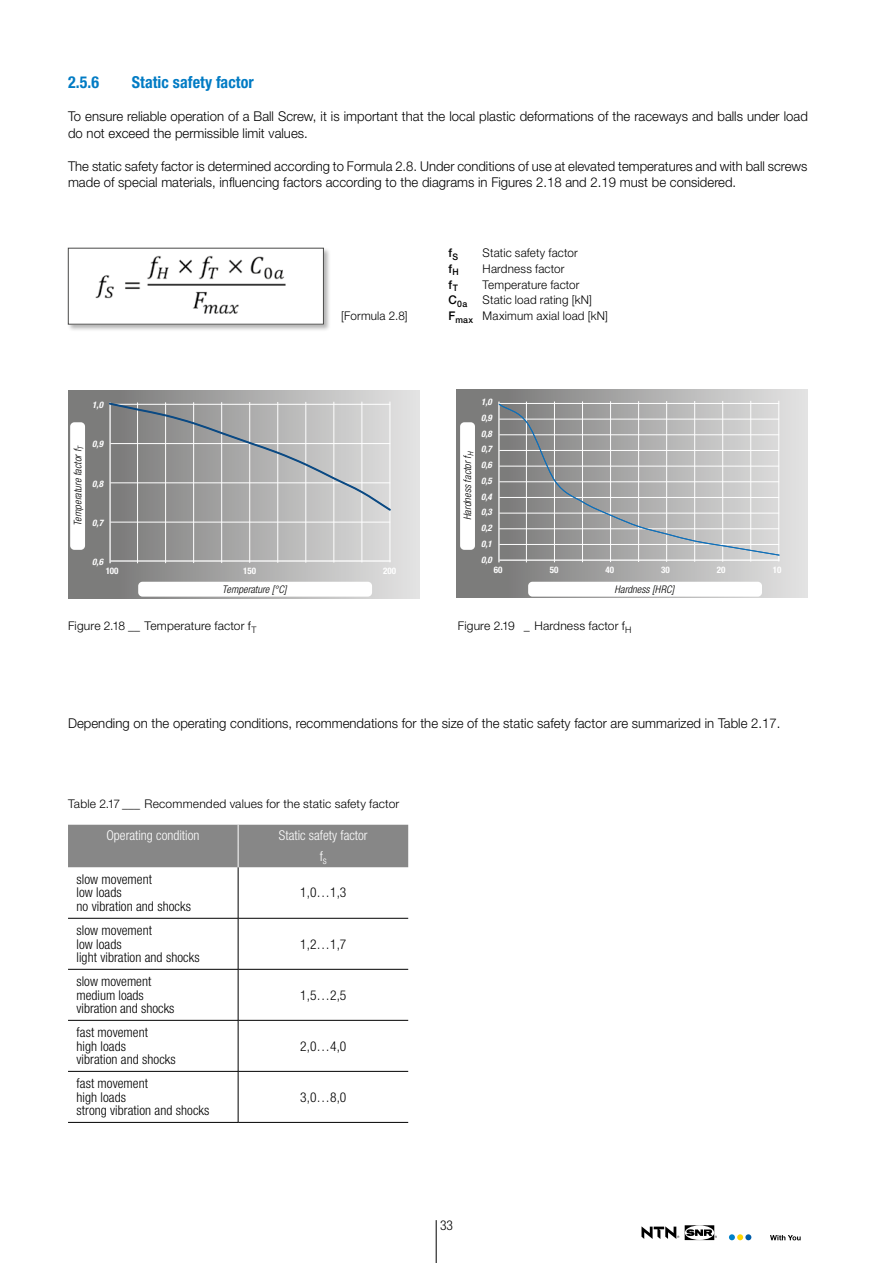
<style>
.page{position:relative;width:893px;height:1263px;background:#fff}
.page>*{position:absolute;margin:0;border:0;box-sizing:border-box;transform-origin:0 0}
.t1{font:700 condensed 16.5px "Helvetica Neue LT Std";letter-spacing:.005em;color:#007bc4}
.t2{font:300 13.5px/16.5px "Helvetica Neue LT Std";letter-spacing:.005em;color:#000}
.t3{font:300 condensed 13.5px/13.5px "Helvetica Neue LT Std";letter-spacing:.005em;color:#000}
.t4{font:300 condensed 13.5px/21.3px "Helvetica Neue LT Std";color:#fff;text-align:center}
.t5{font:300 12px/15.8px "Helvetica Neue LT Std";letter-spacing:.015em;color:#000}
.t6{font:500 12px "Helvetica Neue";color:#000}
.t7{font:italic 300 condensed 10.5px "Helvetica Neue LT Std";letter-spacing:.01em;color:#000}
.t8{font:italic 700 condensed 9px/15.8px "Helvetica Neue LT Std";color:#fff;text-align:justify}
.t9{font:700 condensed 9px "Helvetica Neue LT Std";color:#fff}
.t10{font:500 9px "Helvetica Neue";color:#000}
.s1{font-family:"Helvetica Neue";font-weight:500}
</style>
<div class="page">
<svg style="left:68px;top:391px;width:351px;height:207px;background:#ababaa"></svg>
<hr style="left:110px;top:522px;width:280px;height:1px;background:#fff">
<hr style="left:110px;top:560px;width:281px;height:2px;background:#fff">
<hr style="left:137px;top:402px;width:1px;height:161px;background:#fff">
<hr style="left:165px;top:402px;width:1px;height:161px;background:#fff">
<hr style="left:193px;top:402px;width:1px;height:161px;background:#fff">
<hr style="left:221px;top:402px;width:1px;height:161px;background:#fff">
<hr style="left:249px;top:402px;width:1px;height:161px;background:#fff">
<hr style="left:277px;top:402px;width:1px;height:161px;background:#fff">
<hr style="left:306px;top:402px;width:1px;height:161px;background:#fff">
<hr style="left:334px;top:402px;width:1px;height:160px;background:#fff">
<hr style="left:362px;top:402px;width:1px;height:160px;background:#fff">
<hr style="left:390px;top:402px;width:1px;height:160px;background:#fff">
<hr style="left:109px;top:402px;width:2px;height:161px;background:#fff">
<svg style="left:107px;top:401px;width:286px;height:111px;background:#adaeaf"></svg>
<div style="left:457px;top:390px;width:351px;height:207px;background:linear-gradient(to right,#70706f,#e4e3e3)"></div>
<hr style="left:499px;top:559px;width:280px;height:2px;background:#fff">
<hr style="left:526px;top:402px;width:1px;height:160px;background:#fff">
<hr style="left:554px;top:401px;width:1px;height:161px;background:#fff">
<hr style="left:582px;top:401px;width:1px;height:161px;background:#fff">
<hr style="left:610px;top:401px;width:1px;height:161px;background:#fff">
<hr style="left:638px;top:401px;width:1px;height:161px;background:#fff">
<hr style="left:666px;top:401px;width:1px;height:161px;background:#fff">
<hr style="left:694px;top:401px;width:1px;height:161px;background:#fff">
<hr style="left:722px;top:401px;width:1px;height:161px;background:#fff">
<hr style="left:750px;top:401px;width:1px;height:161px;background:#fff">
<hr style="left:778px;top:401px;width:1px;height:160px;background:#fff">
<hr style="left:498px;top:402px;width:2px;height:160px;background:#fff">
<svg style="left:498px;top:403px;width:282px;height:153px;background:#b3b4b5"></svg>
<hr style="left:436px;top:1220px;width:1px;height:43px;background:#000">
<svg style="left:729px;top:1234px;width:22px;height:6px"></svg>
<svg style="left:770px;top:1235px;width:31px;height:5px"></svg>
<svg style="left:641px;top:1226px;width:38px;height:13px"></svg>
<svg style="left:685px;top:1225px;width:32px;height:15px"></svg>
<div style="left:67px;top:247px;width:263px;height:85px;background:#000;opacity:.3"></div>
<div style="left:68px;top:248px;width:255px;height:76px;background:#fff"></div>
<img style="left:95px;top:255px;width:191px;height:59px">
<div style="left:68px;top:248px;width:256px;height:76px;border:1px solid #4a4a49"></div>
<hr style="left:68px;top:918px;width:170px;height:1px;background:#000">
<hr style="left:238px;top:918px;width:170px;height:1px;background:#000">
<hr style="left:68px;top:969px;width:170px;height:1px;background:#000">
<hr style="left:238px;top:969px;width:170px;height:1px;background:#000">
<hr style="left:68px;top:1020px;width:170px;height:1px;background:#000">
<hr style="left:238px;top:1020px;width:170px;height:1px;background:#000">
<hr style="left:68px;top:1071px;width:170px;height:1px;background:#000">
<hr style="left:238px;top:1071px;width:170px;height:1px;background:#000">
<hr style="left:68px;top:1122px;width:170px;height:1px;background:#000">
<hr style="left:238px;top:1122px;width:170px;height:1px;background:#000">
<hr style="left:238px;top:867px;width:1px;height:51px;background:#000">
<hr style="left:238px;top:918px;width:1px;height:51px;background:#000">
<hr style="left:238px;top:969px;width:1px;height:51px;background:#000">
<hr style="left:238px;top:1020px;width:1px;height:51px;background:#000">
<hr style="left:238px;top:1071px;width:1px;height:51px;background:#000">
<div style="left:68px;top:825px;width:340px;height:42px;background:#878787"></div>
<div style="left:138px;top:582px;width:234px;height:15px;background:#fff;border-radius:4px"></div>
<div style="left:528px;top:582px;width:234px;height:15px;background:#fff;border-radius:4px"></div>
<div style="left:70px;top:422px;width:15px;height:128px;background:#fff;border-radius:4px"></div>
<div style="left:460px;top:422px;width:15px;height:128px;background:#fff;border-radius:4px"></div>
<p class="t1" style="left:68px;top:72px;width:33px">2.5.6</p>
<p class="t1" style="left:132px;top:72px;width:124px">Static safety factor</p>
<p class="t2" style="left:68px;top:108px;width:741px">To ensure reliable operation of a Ball Screw, it is important that the local plastic deformations of the raceways and balls under load do not exceed the permissible limit values.</p>
<p class="t2" style="left:68px;top:157px;width:741px">The static safety factor is determined according to Formula 2.8. Under conditions of use at elevated temperatures and with ball screws made of special materials, influencing factors according to the diagrams in Figures 2.18 and 2.19 must be considered.</p>
<p class="t5" style="left:341px;top:308px;width:68px">[Formula 2.8]</p>
<p class="t6" style="left:449px;top:246px;width:11px">f<sub>S</sub></p>
<p class="t5" style="left:483px;top:245px;width:97px">Static safety factor</p>
<p class="t6" style="left:449px;top:262px;width:12px">f<sub>H</sub></p>
<p class="t5" style="left:483px;top:261px;width:83px">Hardness factor</p>
<p class="t6" style="left:449px;top:277px;width:11px">f<sub>T</sub></p>
<p class="t5" style="left:483px;top:276px;width:98px">Temperature factor</p>
<p class="t10" style="left:449px;top:298px;width:20px"><sup>C</sup>0a</p>
<p class="t5" style="left:449px;top:292px;width:161px;text-indent:34px">Static load rating [kN]<br><span class="s1">F</span><sub>max</sub> Maximum axial load [kN]</p>
<p class="t8" style="left:92px;top:397px;width:12px">1,0</p>
<p class="t8" style="left:92px;top:436px;width:12px">0,9</p>
<p class="t8" style="left:92px;top:475px;width:12px">0,8</p>
<p class="t8" style="left:92px;top:515px;width:12px">0,7</p>
<p class="t8" style="left:92px;top:554px;width:12px">0,6</p>
<p class="t7" style="left:72px;top:526px;width:82px;rotate:-90deg">Temperature factor f<sub>T</sub></p>
<p class="t7" style="left:462px;top:520px;width:71px;rotate:-90deg">Hardness factor f<sub>H</sub></p>
<p class="t9" style="left:106px;top:565px;width:14px">100</p>
<p class="t9" style="left:243px;top:565px;width:14px">150</p>
<p class="t9" style="left:383px;top:565px;width:14px">200</p>
<p class="t8" style="left:481px;top:394px;width:12px">1,0<br>0,9<br>0,8<br>0,7<br>0,6<br>0,5<br>0,4<br>0,3<br>0,2<br>0,1<br>0,0</p>
<p class="t9" style="left:494px;top:565px;width:10px">60</p>
<p class="t9" style="left:550px;top:565px;width:10px">50</p>
<p class="t9" style="left:605px;top:565px;width:10px">40</p>
<p class="t9" style="left:661px;top:565px;width:10px">30</p>
<p class="t9" style="left:717px;top:565px;width:10px">20</p>
<p class="t9" style="left:773px;top:565px;width:10px">10</p>
<p class="t7" style="left:222px;top:583px;width:66px">Temperature [°C]</p>
<p class="t7" style="left:614px;top:583px;width:61px">Hardness [HRC]</p>
<p class="t5" style="left:68px;top:618px;width:190px">Figure 2.18 __ Temperature factor f<sub>T</sub></p>
<p class="t5" style="left:458px;top:618px;width:175px">Figure 2.19 _ Hardness factor f<sub>H</sub></p>
<p class="t2" style="left:68px;top:715px;width:714px">Depending on the operating conditions, recommendations for the size of the static safety factor are summarized in Table 2.17.</p>
<p class="t5" style="left:68px;top:796px;width:333px">Table 2.17 ___ Recommended values for the static safety factor</p>
<p class="t4" style="left:106px;top:825px;width:94px">Operating condition</p>
<p class="t4" style="left:279px;top:825px;width:90px">Static safety factor f<sub>s</sub></p>
<p class="t3" style="left:77px;top:872px;width:116px">slow movement<br>low loads<br>no vibration and shocks</p>
<p class="t3" style="left:300px;top:886px;width:48px">1,0…1,3</p>
<p class="t3" style="left:77px;top:923px;width:125px">slow movement<br>low loads<br>light vibration and shocks</p>
<p class="t3" style="left:77px;top:974px;width:99px">slow movement medium loads vibration and shocks</p>
<p class="t3" style="left:77px;top:1025px;width:101px">fast movement<br>high loads<br>vibration and shocks</p>
<p class="t3" style="left:77px;top:1076px;width:134px">fast movement<br>high loads<br>strong vibration and shocks</p>
<p class="t3" style="left:300px;top:937px;width:48px">1,2…1,7</p>
<p class="t3" style="left:300px;top:988px;width:48px">1,5…2,5</p>
<p class="t3" style="left:300px;top:1039px;width:48px">2,0…4,0</p>
<p class="t3" style="left:300px;top:1090px;width:48px">3,0…8,0</p>
<p class="t3" style="left:440px;top:1218px;width:14px">33</p>
</div>
